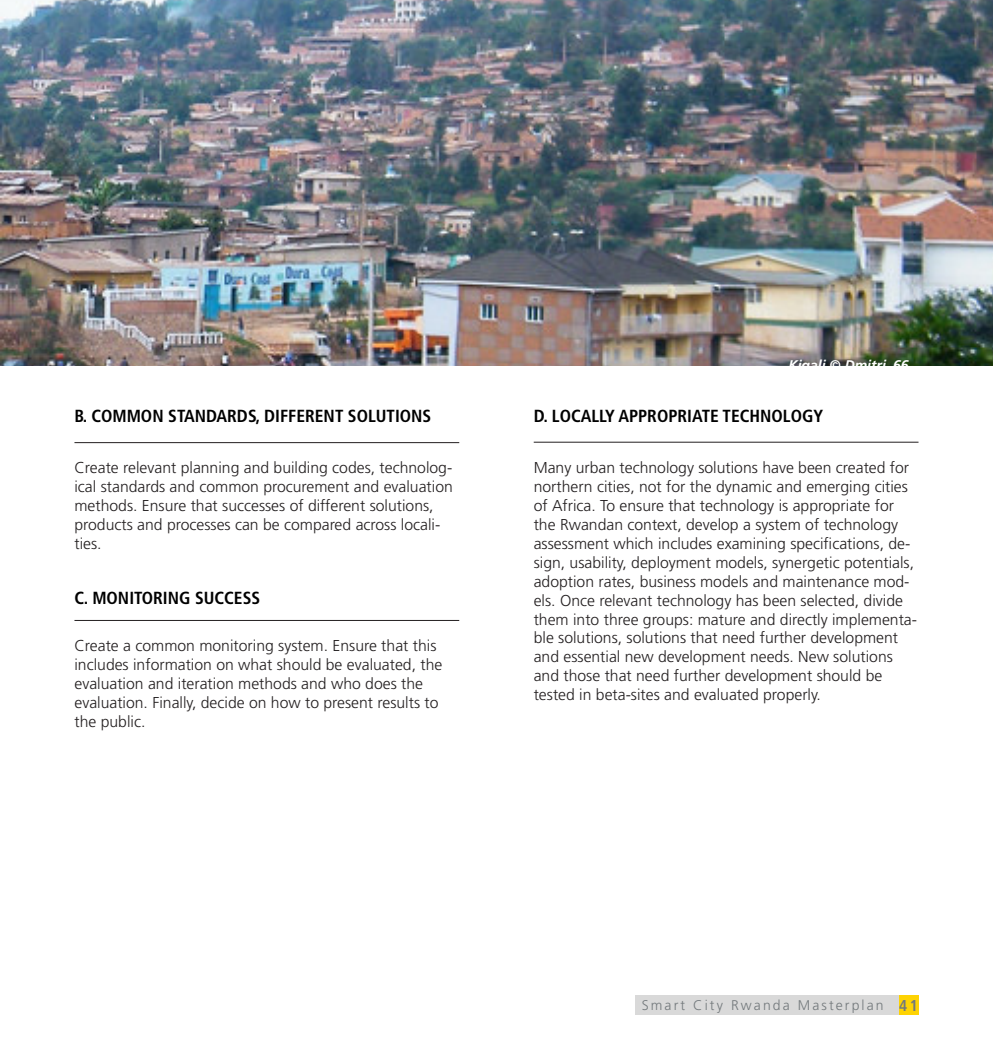
<style>
.page{position:relative;width:993px;height:1042px;background:#fff}
.page>*{position:absolute;margin:0;border:0;box-sizing:border-box;transform-origin:0 0}
.t1{font:700 condensed 17.5px "Frutiger LT Std";color:#000}
.I-_BLACK{font:300 15.75px/18.9px "Frutiger LT Std";color:#231f20}
.t2{font:300 14px "Frutiger LT Std";letter-spacing:.15em;color:#73797c}
.IV-_IMAGES{font:italic 700 14px "Frutiger LT Std";color:#fff}
.s1{font-weight:700;font-stretch:condensed;font-size:15.75px}
</style>
<div class="page">
<img style="left:0;top:0;width:992px;height:365px">
<div style="left:898px;top:995px;width:20px;height:19px;background:#fed303"></div>
<div style="left:635px;top:995px;width:263px;height:19px;background:#d9d9d9"></div>
<hr style="left:74px;top:442px;width:385px;height:1px;background:#231f20">
<hr style="left:74px;top:620px;width:385px;height:1px;background:#231f20">
<hr style="left:533px;top:442px;width:385px;height:1px;background:#231f20">
<p class="t1" style="left:74px;top:406px;width:358px">B. COMMON STANDARDS, DIFFERENT SOLUTIONS</p>
<p class="I-_BLACK" style="left:74px;top:458px;width:380px">Create relevant planning and building codes, technolog&shy;ical standards and common procurement and evaluation methods. Ensure that successes of different solutions, products and processes can be compared across locali&shy;ties.</p>
<p class="t1" style="left:74px;top:587px;width:187px">C. MONITORING SUCCESS</p>
<p class="I-_BLACK" style="left:74px;top:637px;width:369px">Create a common monitoring system. Ensure that this includes information on what should be evaluated, the evaluation and iteration methods and who does the evaluation. Finally, decide on how to present results to the public.</p>
<p class="IV-_IMAGES" style="left:788px;top:357px;width:122px">Kigali © Dmitri_66</p>
<p class="t1" style="left:533px;top:406px;width:291px">D. LOCALLY APPROPRIATE TECHNOLOGY</p>
<p class="I-_BLACK" style="left:533px;top:458px;width:385px">Many urban technology solutions have been created for northern cities, not for the dynamic and emerging cities of Africa. To ensure that technology is appropriate for the Rwandan context, develop a system of technology assessment which includes examining specifications, de&shy;sign, usability, deployment models, synergetic potentials, adoption rates, business models and maintenance mod&shy;els. Once relevant technology has been selected, divide them into three groups: mature and directly implementa&shy;ble solutions, solutions that need further development and essential new development needs. New solutions and those that need further development should be tested in beta-sites and evaluated properly.</p>
<p class="t2" style="left:641px;top:997px;width:277px">Smart City Rwanda Masterplan <span class="s1">41</span></p>
</div>
